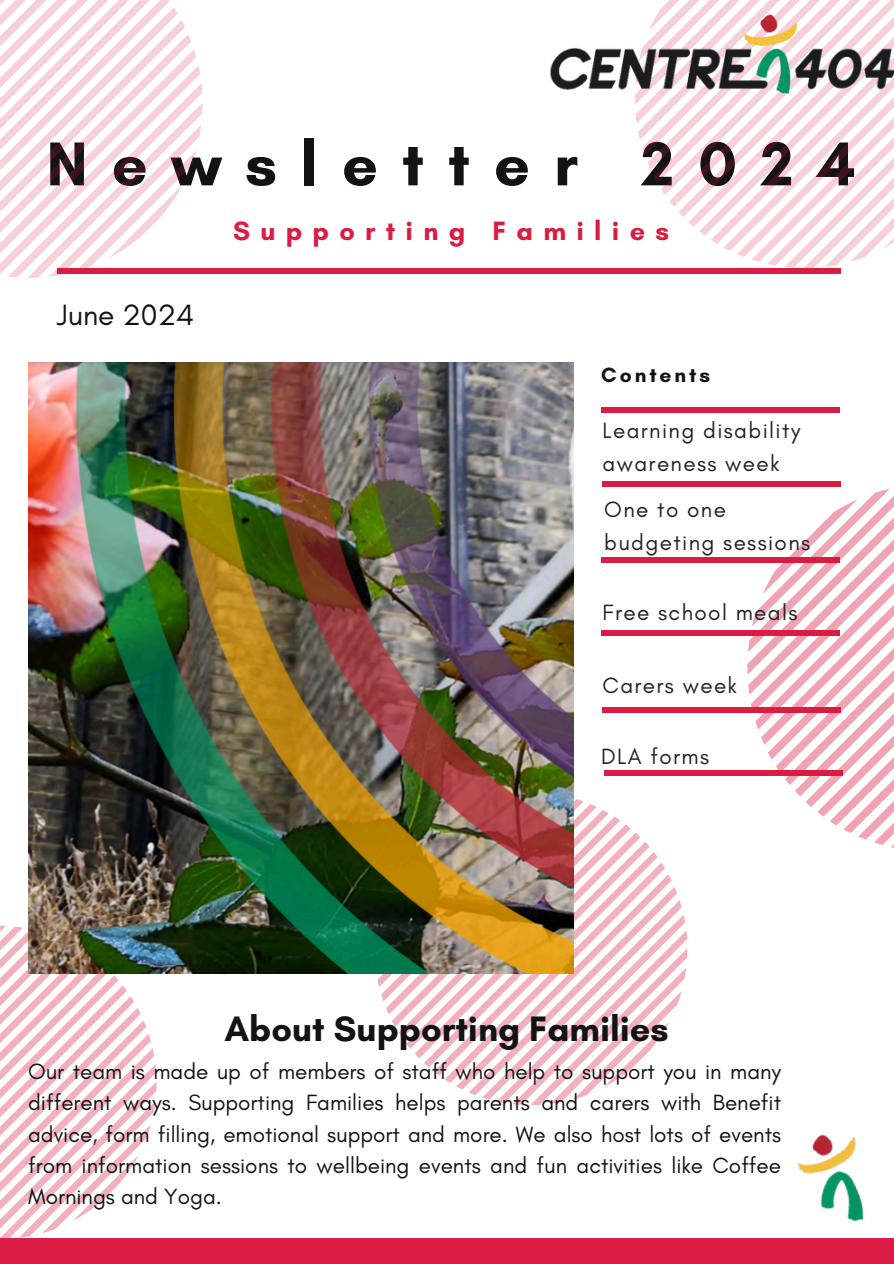
<style>
.page{position:relative;width:894px;height:1264px;background:#fff}
.page>*{position:absolute;margin:0;border:0;box-sizing:border-box;transform-origin:0 0}
.t1{font:700 63px "Glacial Indifference";letter-spacing:.38em;color:#131313}
.t2{font:700 36px "Glacial Indifference";color:#131313}
.t3{font:29.85px "Glacial Indifference";color:#131313}
.t4{font:700 27px "Glacial Indifference";letter-spacing:.38em;color:#da1c43}
.t5{font:22.5px/31.2px "Glacial Indifference";color:#131313;text-align:justify}
.t6{font:22.5px/32.7px "Glacial Indifference";letter-spacing:.06em;color:#222}
.t7{font:700 21px "Glacial Indifference";letter-spacing:.14em;color:#131313}
</style>
<div class="page">
<svg style="left:0;top:926px;width:156px;height:312px"></svg>
<svg style="left:374px;top:792px;width:313px;height:313px"></svg>
<img style="left:28px;top:362px;width:545px;height:611px">
<svg style="left:747px;top:488px;width:146px;height:360px"></svg>
<svg style="left:638px;top:123px;width:255px;height:145px"></svg>
<div style="left:57px;top:268px;width:783px;height:6px;background:#da1c43"></div>
<div style="left:0;top:1238px;width:893px;height:25px;background:#da1c43"></div>
<div style="left:601px;top:407px;width:238px;height:6px;background:#da1c43"></div>
<div style="left:602px;top:481px;width:239px;height:6px;background:#da1c43"></div>
<div style="left:601px;top:557px;width:238px;height:5px;background:#da1c43"></div>
<img style="left:550px;top:0;width:343px;height:123px">
<svg style="left:0;top:0;width:202px;height:278px"></svg>
<div style="left:601px;top:629px;width:238px;height:6px;background:#da1c43"></div>
<div style="left:602px;top:707px;width:239px;height:5px;background:#da1c43"></div>
<img style="left:797px;top:1134px;width:67px;height:88px">
<div style="left:604px;top:769px;width:238px;height:6px;background:#da1c43"></div>
<p class="t1" style="left:46px;top:125px;width:810px">Newsletter 2024</p>
<h1 class="t4" style="left:233px;top:214px;width:437px">Supporting Families</h1>
<h2 class="t3" style="left:57px;top:297px;width:139px">June 2024</h2>
<p class="t7" style="left:601px;top:362px;width:110px">Contents</p>
<h5 class="t6" style="left:602px;top:414px;width:199px">Learning disability awareness week</h5>
<p class="t6" style="left:604px;top:493px;width:207px">One to one budgeting sessions</p>
<p class="t6" style="left:602px;top:596px;width:196px">Free school meals</p>
<p class="t6" style="left:602px;top:668px;width:136px">Carers week</p>
<p class="t6" style="left:601px;top:739px;width:109px">DLA forms</p>
<p class="t2" style="left:224px;top:1007px;width:445px">About Supporting Families</p>
<p class="t5" style="left:28px;top:1055px;width:754px">Our team is made up of members of staff who help to support you in many different ways. Supporting Families helps parents and carers with Benefit advice, form filling, emotional support and more. We also host lots of events from information sessions to wellbeing events and fun activities like Coffee Mornings and Yoga.</p>
</div>
